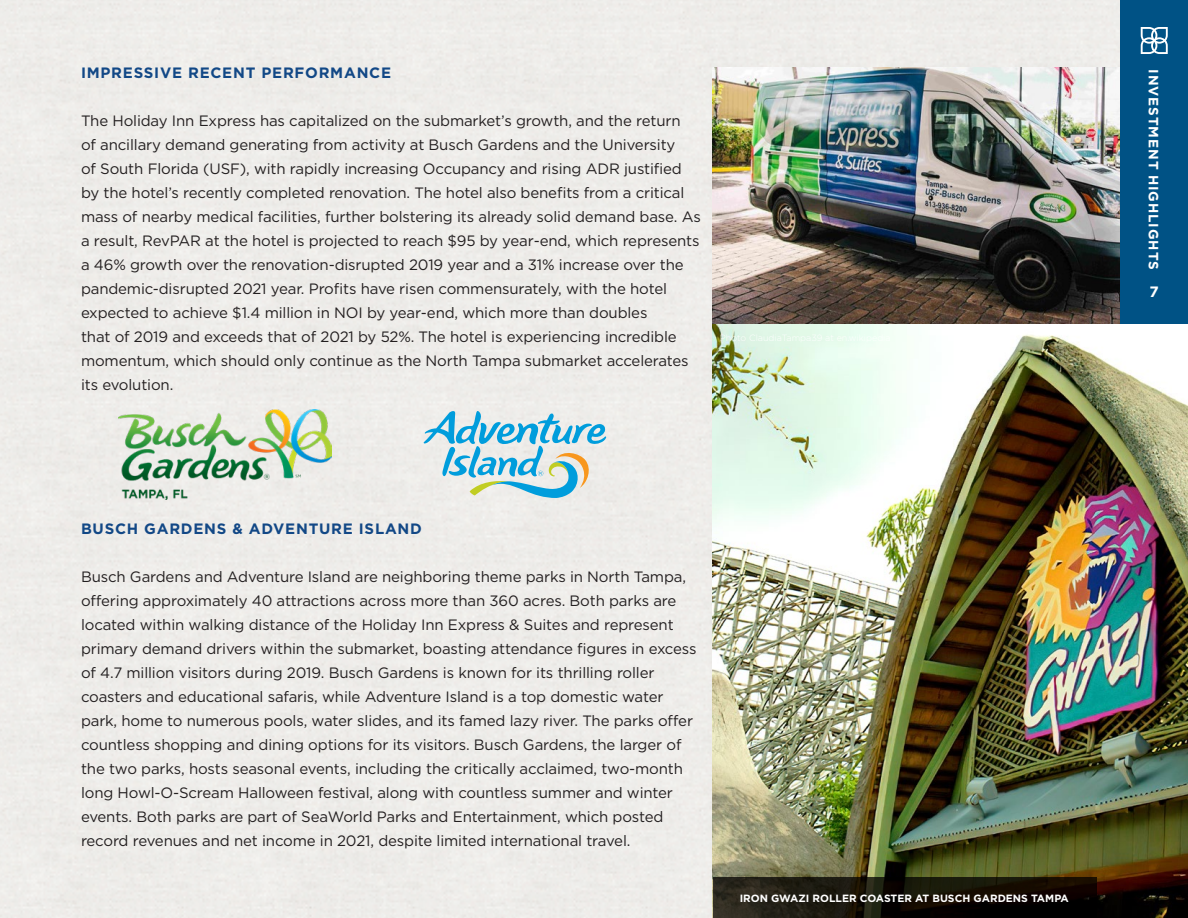
<style>
.page{position:relative;width:1188px;height:918px;background:#fff}
.page>*{position:absolute;margin:0;border:0;box-sizing:border-box;transform-origin:0 0}
.t1{font:15px/24px "Gotham";letter-spacing:-.01em;color:#231f20}
.t2{font:700 15px "Gotham";letter-spacing:.05em;color:#124886}
.t3{font:700 15px "Gotham";color:#fff}
.t4{font:700 13.5px "Gotham";letter-spacing:.065em;color:#fff}
.t5{font:700 10.5px "Gotham";color:#fff}
</style>
<div class="page">
<div style="left:0;top:0;width:1120px;height:918px;background:#eeece9"></div>
<img style="left:713px;top:324px;width:475px;height:594px">
<img style="left:713px;top:68px;width:407px;height:256px">
<svg style="left:713px;top:878px;width:383px;height:40px;background:#17120a"></svg>
<div style="left:1120px;top:0;width:68px;height:324px;background:#005285"></div>
<svg style="left:1141px;top:27px;width:27px;height:27px"></svg>
<img style="left:118px;top:410px;width:214px;height:90px">
<svg style="left:423px;top:411px;width:185px;height:87px;background:#b1d6e0"></svg>
<p class="t2" style="left:81px;top:63px;width:312px">IMPRESSIVE RECENT PERFORMANCE</p>
<p class="t1" style="left:81px;top:108px;width:621px">The Holiday Inn Express has capitalized on the submarket’s growth, and the return<br>of ancillary demand generating from activity at Busch Gardens and the University<br>of South Florida (USF), with rapidly increasing Occupancy and rising ADR justified by the hotel’s recently completed renovation. The hotel also benefits from a critical mass of nearby medical facilities, further bolstering its already solid demand base. As a result, RevPAR at the hotel is projected to reach $95 by year-end, which represents a 46% growth over the renovation-disrupted 2019 year and a 31% increase over the pandemic-disrupted 2021 year. Profits have risen commensurately, with the hotel expected to achieve $1.4 million in NOI by year-end, which more than doubles<br>that of 2019 and exceeds that of 2021 by 52%. The hotel is experiencing incredible momentum, which should only continue as the North Tampa submarket accelerates its evolution.</p>
<p class="t2" style="left:81px;top:519px;width:342px">BUSCH GARDENS &amp; ADVENTURE ISLAND</p>
<p class="t1" style="left:81px;top:564px;width:617px">Busch Gardens and Adventure Island are neighboring theme parks in North Tampa, offering approximately 40 attractions across more than 360 acres. Both parks are located within walking distance of the Holiday Inn Express &amp; Suites and represent primary demand drivers within the submarket, boasting attendance figures in excess of 4.7 million visitors during 2019. Busch Gardens is known for its thrilling roller coasters and educational safaris, while Adventure Island is a top domestic water park, home to numerous pools, water slides, and its famed lazy river. The parks offer countless shopping and dining options for its visitors. Busch Gardens, the larger of the two parks, hosts seasonal events, including the critically acclaimed, two-month long Howl-O-Scream Halloween festival, along with countless summer and winter events. Both parks are part of SeaWorld Parks and Entertainment, which posted record revenues and net income in 2021, despite limited international travel.</p>
<p class="t5" style="left:740px;top:891px;width:331px">IRON GWAZI ROLLER COASTER AT BUSCH GARDENS TAMPA</p>
<p class="t4" style="left:1163px;top:69px;width:202px;rotate:90deg">INVESTMENT HIGHLIGHTS</p>
<p class="t3" style="left:1150px;top:282px;width:11px">7</p>
</div>
